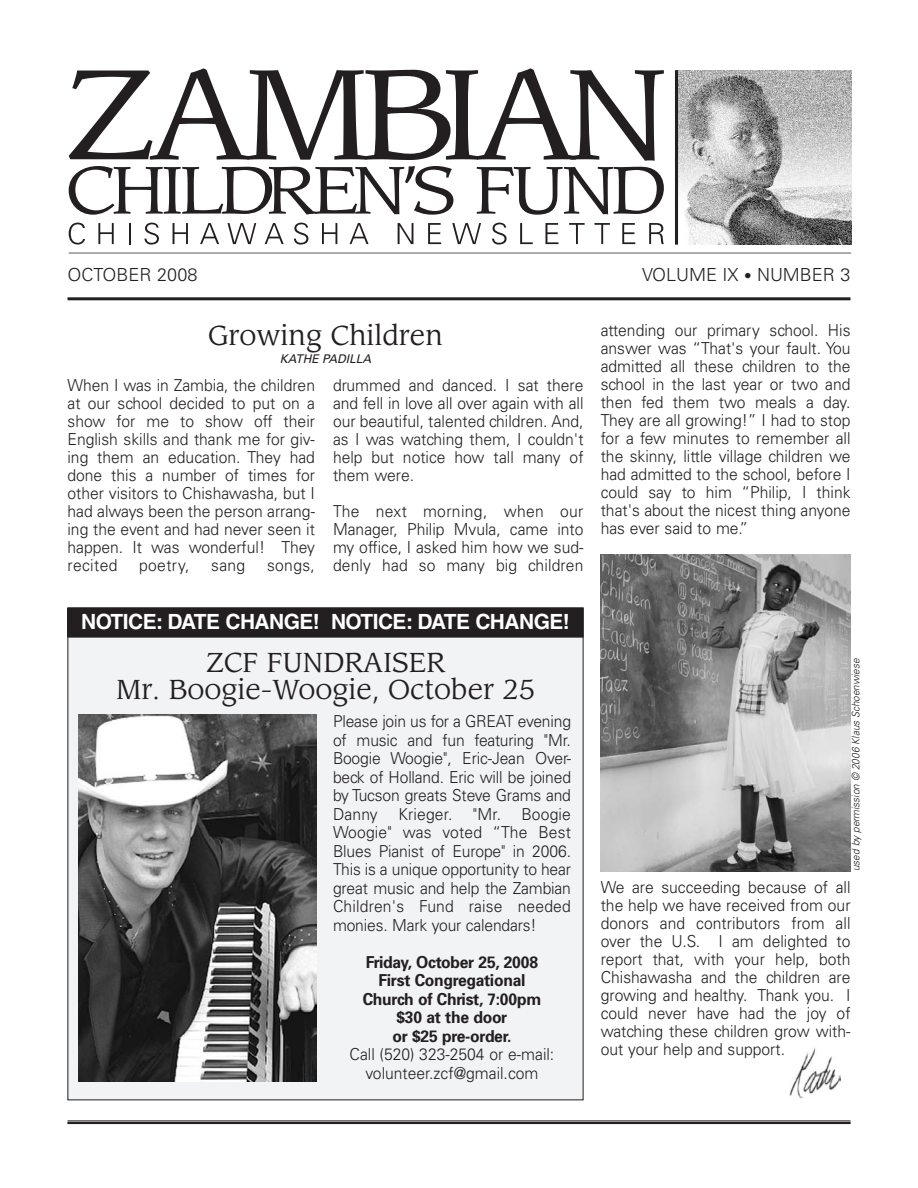
<style>
.page{position:relative;width:918px;height:1188px;background:#fff}
.page>*{position:absolute;margin:0;border:0;box-sizing:border-box;transform-origin:0 0}
.t1{font:27px/27px "Leawood";color:#231f20;text-align:center}
.t2{font:700 21px "Helvetica";letter-spacing:-.03em;color:#fff}
.t3{font:300 18px "Univers";color:#231f20}
.t4{font:300 16.5px/18px "Univers";color:#231f20;text-align:justify;scale:.95 1}
.t5{font:700 16.5px/18.6px "Univers";letter-spacing:-.015em;color:#231f20;text-align:center;scale:.95 1}
.t6{font:italic 12px "Univers";color:#231f20}
.t7{font:italic 300 10.5px "Univers";color:#231f20;scale:.95 1}
.s1{font-size:15px}
</style>
<div class="page">
<div style="left:68px;top:608px;width:515px;height:492px;background:#f2f3f4"></div>
<div style="left:68px;top:608px;width:515px;height:29px;background:#231f20"></div>
<div style="left:68px;top:608px;width:516px;height:30px;border:1px solid #231f20"></div>
<svg style="left:69px;top:68px;width:595px;height:147px"></svg>
<svg style="left:69px;top:223px;width:16px;height:22px"></svg>
<svg style="left:98px;top:223px;width:16px;height:21px"></svg>
<hr style="left:129px;top:223px;width:2px;height:21px;background:#231f20">
<svg style="left:144px;top:223px;width:15px;height:22px"></svg>
<svg style="left:173px;top:223px;width:15px;height:21px"></svg>
<svg style="left:200px;top:223px;width:19px;height:21px"></svg>
<svg style="left:228px;top:223px;width:28px;height:21px"></svg>
<svg style="left:265px;top:223px;width:19px;height:21px"></svg>
<svg style="left:294px;top:223px;width:14px;height:22px"></svg>
<svg style="left:322px;top:223px;width:15px;height:21px"></svg>
<svg style="left:350px;top:223px;width:19px;height:21px"></svg>
<svg style="left:398px;top:223px;width:15px;height:21px"></svg>
<svg style="left:428px;top:223px;width:13px;height:21px"></svg>
<svg style="left:452px;top:223px;width:29px;height:21px"></svg>
<svg style="left:492px;top:223px;width:15px;height:22px"></svg>
<svg style="left:520px;top:223px;width:13px;height:21px"></svg>
<svg style="left:545px;top:223px;width:14px;height:21px"></svg>
<svg style="left:569px;top:223px;width:16px;height:21px"></svg>
<svg style="left:594px;top:223px;width:16px;height:21px"></svg>
<svg style="left:622px;top:223px;width:13px;height:21px"></svg>
<svg style="left:649px;top:223px;width:15px;height:21px"></svg>
<img style="left:677px;top:70px;width:174px;height:175px">
<hr style="left:676px;top:70px;width:1px;height:175px;background:#231f20">
<hr style="left:69px;top:252px;width:782px;height:2px;background:#231f20">
<hr style="left:68px;top:297px;width:782px;height:3px;background:#231f20">
<hr style="left:68px;top:1123px;width:782px;height:1px;background:#231f20">
<hr style="left:68px;top:1120px;width:782px;height:1px;background:#231f20">
<hr style="left:68px;top:1122px;width:782px;height:1px;background:#231f20">
<img style="left:79px;top:715px;width:237px;height:367px">
<img style="left:601px;top:555px;width:249px;height:316px">
<img style="left:790px;top:1047px;width:50px;height:52px">
<p class="t3" style="left:68px;top:268px;width:131px">OCTOBER 2008</p>
<p class="t3" style="left:642px;top:268px;width:210px">VOLUME IX <span class="s1">•</span> NUMBER 3</p>
<h1 class="t1" style="left:208px;top:325px;width:236px">Growing Children</h1>
<p class="t6" style="left:280px;top:354px;width:93px">KATHE PADILLA</p>
<p class="t4" style="left:68px;top:377px;width:262px">When I was in Zambia, the children at our school decided to put on a show for me to show off their English skills and thank me for giv&shy;ing them an education. They had done this a number of times for other visitors to Chishawasha, but I had always been the person arrang&shy;ing the event and had never seen it happen. It was wonderful! They recited</p>
<p class="t4" style="left:139px;top:557px;width:54px">poetry,</p>
<p class="t4" style="left:211px;top:557px;width:37px">sang</p>
<p class="t4" style="left:267px;top:557px;width:52px">songs,</p>
<p class="t4" style="left:333px;top:378px;width:265px">drummed and danced. I sat there and fell in love all over again with all our beautiful, talented children. And, as I was watching them, I couldn't help but notice how tall many of them were.</p>
<p class="t4" style="left:333px;top:504px;width:265px">The next morning, when our Manager, Philip Mvula, came into my office, I asked him how we sud&shy;denly had so many big children</p>
<p class="t2" style="left:81px;top:613px;width:490px">NOTICE: DATE CHANGE! NOTICE: DATE CHANGE!</p>
<h1 class="t1" style="left:116px;top:651px;width:420px">ZCF FUNDRAISER<br>Mr. Boogie-Woogie, October 25</h1>
<p class="t4" style="left:333px;top:713px;width:252px;line-height:18.5px">Please join us for a GREAT evening of music and fun featuring "Mr.<br>Boogie Woogie", Eric-Jean Over&shy;beck of Holland. Eric will be joined by Tucson greats Steve Grams and Danny Krieger. "Mr. Boogie Woogie" was voted “The Best Blues Pianist of Europe" in 2006.<br>This is a unique opportunity to hear great music and help the Zambian Children's Fund raise needed monies. Mark your calendars!</p>
<p class="t5" style="left:363px;top:954px;width:189px">Friday, October 25, 2008<br>First Congregational<br>Church of Christ, 7:00pm $30 at the door<br>or $25 pre-order.</p>
<p class="t4" style="left:350px;top:1047px;width:217px;line-height:18.5px;text-align:center">Call (520) 323-2504 or e-mail: volunteer.zcf@gmail.com</p>
<p class="t4" style="left:601px;top:323px;width:264px">attending our primary school. His answer was “That's your fault. You admitted all these children to the school in the last year or two and then fed them two meals a day.<br>They are all growing!” I had to stop for a few minutes to remember all the skinny, little village children we had admitted to the school, before I could say to him “Philip, I think that's about the nicest thing anyone has ever said to me.”</p>
<p class="t7" style="left:852px;top:871px;width:225px;rotate:-90deg">used by permission © 2006 Klaus Schoenwiese</p>
<p class="t4" style="left:601px;top:879px;width:264px">We are succeeding because of all the help we have received from our donors and contributors from all over the U.S. I am delighted to report that, with your help, both Chishawasha and the children are growing and healthy. Thank you. I could never have had the joy of watching these children grow with&shy;out your help and support.</p>
</div>
